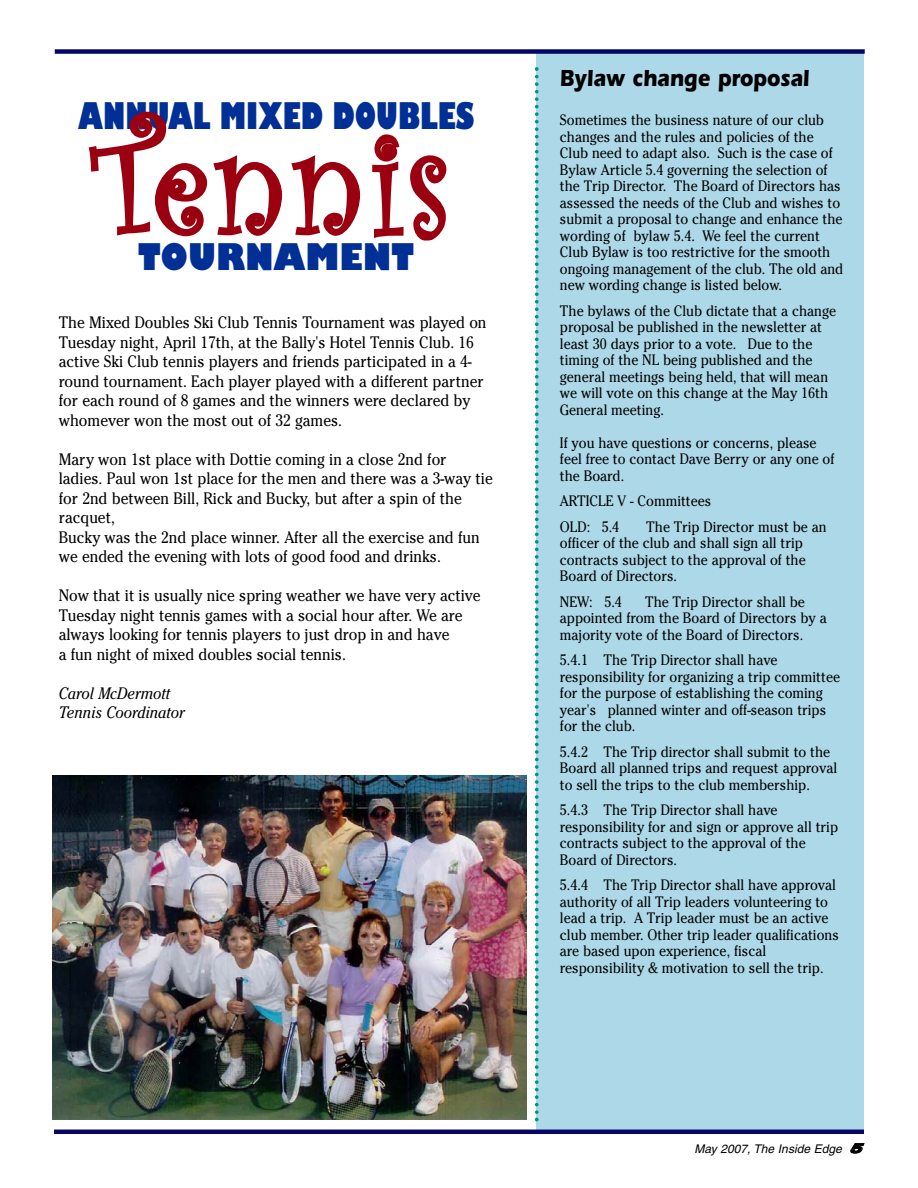
<style>
.page{position:relative;width:918px;height:1188px;background:#fff}
.page>*{position:absolute;margin:0;border:0;box-sizing:border-box;transform-origin:0 0}
.t1{font:150px "Curlz";letter-spacing:.055em;color:#9b0011;scale:.9 1}
.t2{font:800 36px "Gill Sans";color:#002f95;scale:.7 1}
.t3{font:800 36px "Gill Sans";color:#002f95;scale:.9 1}
.t4{font:700 24px "Itc Eras";color:#000;scale:.86 1}
.t5{font:16.5px/19.5px "Cheltenham";color:#000;scale:.9 1}
.t6{font:italic 16.5px/19.5px "Cheltenham";color:#000;scale:.9 1}
.t7{font:15px/16.5px "Cheltenham";color:#000;scale:.9 1}
.t8{font:italic 12px "Helvetica";color:#000}
.s1{font-family:"Helvetica Neue";font-weight:800;font-stretch:expanded;font-size:13.5px}
</style>
<div class="page">
<div style="left:537px;top:51px;width:327px;height:1080px;background:#add8e8"></div>
<hr style="left:54px;top:1130px;width:810px;height:4px;background:#040764">
<svg style="left:535px;top:67px;width:4px;height:1054px"></svg>
<div style="left:55px;top:49px;width:810px;height:5px;background:#040764"></div>
<img style="left:52px;top:776px;width:474px;height:344px">
<h2 class="t2" style="left:78px;top:95px;width:567px">ANNUAL MIXED DOUBLES</h2>
<h1 class="t1" style="left:96px;top:92px;width:394px">Tennis</h1>
<h2 class="t3" style="left:138px;top:236px;width:308px">TOURNAMENT</h2>
<p class="t5" style="left:59px;top:313px;width:477px">The Mixed Doubles Ski Club Tennis Tournament was played on Tuesday night, April 17th, at the Bally's Hotel Tennis Club. 16 active Ski Club tennis players and friends participated in a 4- round tournament. Each player played with a different partner for each round of 8 games and the winners were declared by whomever won the most out of 32 games.</p>
<p class="t5" style="left:59px;top:450px;width:484px">Mary won 1st place with Dottie coming in a close 2nd for ladies. Paul won 1st place for the men and there was a 3-way tie for 2nd between Bill, Rick and Bucky, but after a spin of the racquet,<br>Bucky was the 2nd place winner. After all the exercise and fun we ended the evening with lots of good food and drinks.</p>
<p class="t5" style="left:59px;top:586px;width:470px">Now that it is usually nice spring weather we have very active Tuesday night tennis games with a social hour after. We are always looking for tennis players to just drop in and have<br>a fun night of mixed doubles social tennis.</p>
<p class="t6" style="left:59px;top:685px;width:141px">Carol McDermott<br>Tennis Coordinator</p>
<h3 class="t4" style="left:560px;top:70px;width:292px">Bylaw change proposal</h3>
<p class="t7" style="left:560px;top:112px;width:316px">Sometimes the business nature of our club changes and the rules and policies of the Club need to adapt also. Such is the case of Bylaw Article 5.4 governing the selection of the Trip Director. The Board of Directors has assessed the needs of the Club and wishes to submit a proposal to change and enhance the wording of bylaw 5.4. We feel the current Club Bylaw is too restrictive for the smooth ongoing management of the club. The old and new wording change is listed below.</p>
<p class="t7" style="left:560px;top:302px;width:308px">The bylaws of the Club dictate that a change proposal be published in the newsletter at least 30 days prior to a vote. Due to the timing of the NL being published and the general meetings being held, that will mean we will vote on this change at the May 16th General meeting.</p>
<p class="t7" style="left:560px;top:434px;width:307px">If you have questions or concerns, please feel free to contact Dave Berry or any one of the Board.</p>
<p class="t7" style="left:560px;top:488px;width:170px;line-height:25.5px">ARTICLE V - Committees<br>OLD: 5.4</p>
<p class="t7" style="left:560px;top:518px;width:298px;text-indent:86px">The Trip Director must be an officer of the club and shall sign all trip contracts subject to the approval of the<br>Board of Directors.</p>
<p class="t7" style="left:560px;top:593px;width:70px">NEW: 5.4</p>
<p class="t7" style="left:560px;top:593px;width:298px;text-indent:85px">The Trip Director shall be appointed from the Board of Directors by a majority vote of the Board of Directors.</p>
<p class="t7" style="left:560px;top:652px;width:313px">5.4.1 The Trip Director shall have responsibility for organizing a trip committee for the purpose of establishing the coming year's planned winter and off-season trips for the club.</p>
<p class="t7" style="left:560px;top:743px;width:310px">5.4.2 The Trip director shall submit to the<br>Board all planned trips and request approval to sell the trips to the club membership.</p>
<p class="t7" style="left:560px;top:802px;width:311px">5.4.3 The Trip Director shall have responsibility for and sign or approve all trip contracts subject to the approval of the Board of Directors.</p>
<p class="t7" style="left:560px;top:877px;width:311px">5.4.4 The Trip Director shall have approval authority of all Trip leaders volunteering to lead a trip. A Trip leader must be an active club member. Other trip leader qualifications are based upon experience, fiscal responsibility &amp; motivation to sell the trip.</p>
<p class="t8" style="left:695px;top:1145px;width:168px">May 2007, The Inside Edge <span class="s1">5</span></p>
</div>
